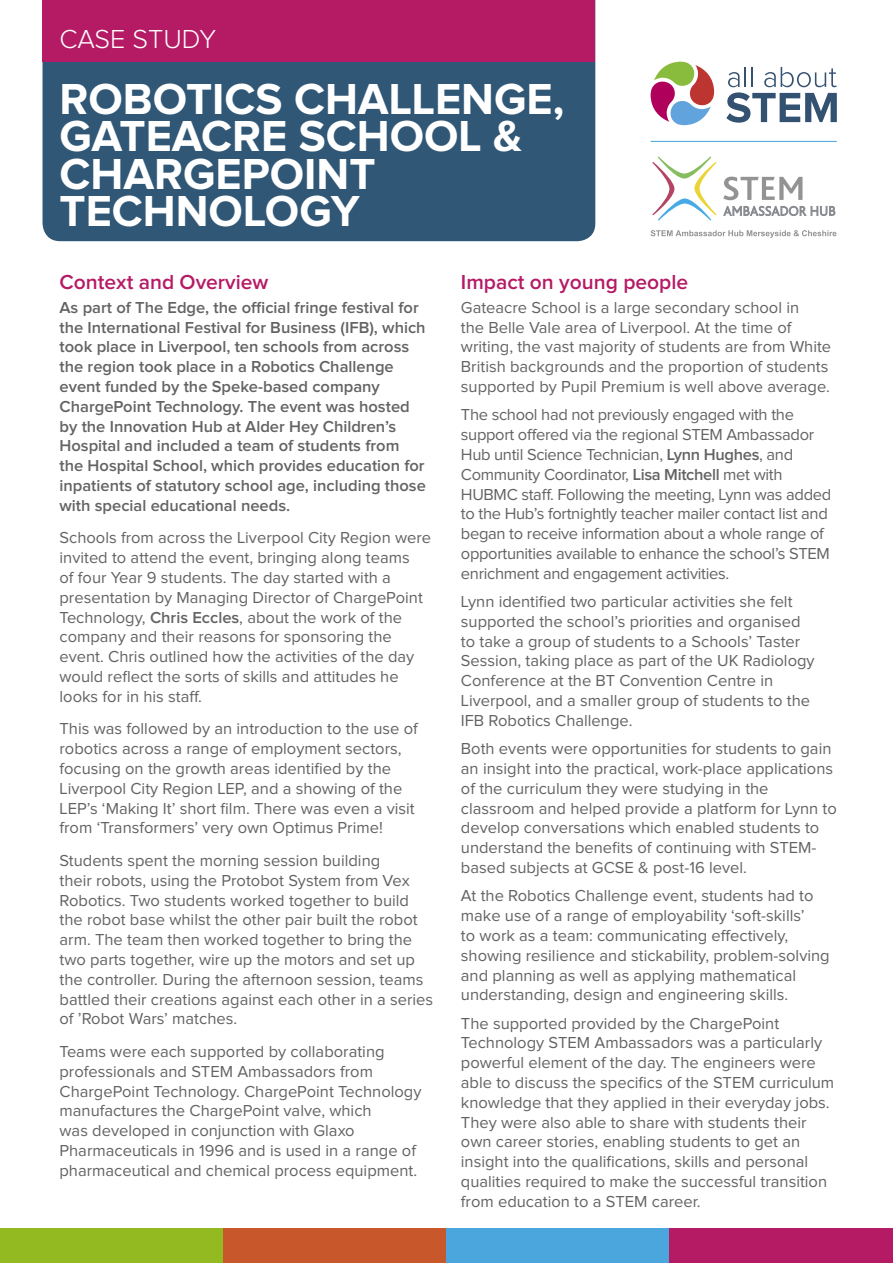
<style>
.page{position:relative;width:893px;height:1263px;background:#fff}
.page>*{position:absolute;margin:0;border:0;box-sizing:border-box;transform-origin:0 0}
.t1{font:700 45px/37.5px "Proxima Nova";color:#fff}
.t2{font:300 27px "Proxima Nova";color:#fff}
.t3{font:600 21px "Proxima Nova";color:#b51a65}
.t4{font:16.5px/19.8px "Proxima Nova";color:#636363}
.t5{font:600 16.5px/19.8px "Proxima Nova";color:#636363}
.t6{font:16.5px/19.8px "Proxima Nova";letter-spacing:-.02em;color:#636363}
.s1{font-weight:600}
</style>
<div class="page">
<div style="left:0;top:1229px;width:223px;height:34px;background:#93ba20"></div>
<div style="left:223px;top:1229px;width:223px;height:34px;background:#c9572c"></div>
<div style="left:446px;top:1229px;width:224px;height:34px;background:#4ba6de"></div>
<div style="left:670px;top:1229px;width:223px;height:34px;background:#b51a65"></div>
<div style="left:43px;top:62px;width:552px;height:179px;background:#305776"></div>
<div style="left:43px;top:0;width:552px;height:62px;background:#b51a65"></div>
<svg style="left:651px;top:230px;width:185px;height:8px"></svg>
<svg style="left:652px;top:156px;width:65px;height:65px"></svg>
<svg style="left:723px;top:177px;width:79px;height:23px"></svg>
<svg style="left:723px;top:206px;width:112px;height:10px"></svg>
<svg style="left:651px;top:62px;width:63px;height:63px"></svg>
<svg style="left:726px;top:67px;width:111px;height:56px"></svg>
<hr style="left:651px;top:141px;width:186px;height:1px;background:#4ba6de">
<p class="t2" style="left:60px;top:27px;width:158px">CASE STUDY</p>
<p class="t1" style="left:60px;top:82px;width:506px">ROBOTICS CHALLENGE,<br>GATEACRE SCHOOL &amp;<br>CHARGEPOINT<br>TECHNOLOGY</p>
<p class="t3" style="left:60px;top:272px;width:210px">Context and Overview</p>
<p class="t5" style="left:60px;top:298px;width:368px">As part of The Edge, the official fringe festival for the International Festival for Business (IFB), which took place in Liverpool, ten schools from across the region took place in a Robotics Challenge event funded by the Speke-based company ChargePoint Technology. The event was hosted by the Innovation Hub at Alder Hey Children’s Hospital and included a team of students from the Hospital School, which provides education for inpatients of statutory school age, including those with special educational needs.</p>
<p class="t4" style="left:60px;top:529px;width:373px">Schools from across the Liverpool City Region were invited to attend the event, bringing along teams<br>of four Year 9 students. The day started with a presentation by Managing Director of ChargePoint Technology, <span class="s1">Chris Eccles</span>, about the work of the company and their reasons for sponsoring the event. Chris outlined how the activities of the day would reflect the sorts of skills and attitudes he looks for in his staff.</p>
<p class="t4" style="left:60px;top:720px;width:360px">This was followed by an introduction to the use of robotics across a range of employment sectors, focusing on the growth areas identified by the Liverpool City Region LEP, and a showing of the LEP’s ‘Making It’ short film. There was even a visit from ‘Transformers’ very own Optimus Prime!</p>
<p class="t4" style="left:60px;top:851px;width:375px">Students spent the morning session building<br>their robots, using the Protobot System from Vex Robotics. Two students worked together to build the robot base whilst the other pair built the robot arm. The team then worked together to bring the two parts together, wire up the motors and set up the controller. During the afternoon session, teams battled their creations against each other in a series of ’Robot Wars’ matches.</p>
<p class="t4" style="left:60px;top:1042px;width:363px">Teams were each supported by collaborating professionals and STEM Ambassadors from ChargePoint Technology. ChargePoint Technology manufactures the ChargePoint valve, which<br>was developed in conjunction with Glaxo Pharmaceuticals in 1996 and is used in a range of pharmaceutical and chemical process equipment.</p>
<p class="t3" style="left:461px;top:272px;width:229px">Impact on young people</p>
<p class="t4" style="left:461px;top:298px;width:372px">Gateacre School is a large secondary school in<br>the Belle Vale area of Liverpool. At the time of writing, the vast majority of students are from White British backgrounds and the proportion of students supported by Pupil Premium is well above average.</p>
<p class="t6" style="left:461px;top:406px;width:372px">The school had not previously engaged with the support offered via the regional STEM Ambassador Hub until Science Technician, <span class="s1">Lynn Hughes</span>, and Community Coordinator, <span class="s1">Lisa Mitchell</span> met with HUBMC staff. Following the meeting, Lynn was added to the Hub’s fortnightly teacher mailer contact list and began to receive information about a whole range of opportunities available to enhance the school’s STEM enrichment and engagement activities.</p>
<p class="t4" style="left:461px;top:592px;width:355px">Lynn identified two particular activities she felt supported the school’s priorities and organised to take a group of students to a Schools’ Taster Session, taking place as part of the UK Radiology Conference at the BT Convention Centre in Liverpool, and a smaller group of students to the IFB Robotics Challenge.</p>
<p class="t4" style="left:461px;top:739px;width:377px">Both events were opportunities for students to gain an insight into the practical, work-place applications of the curriculum they were studying in the classroom and helped provide a platform for Lynn to develop conversations which enabled students to understand the benefits of continuing with STEM&shy;based subjects at GCSE &amp; post-16 level.</p>
<p class="t4" style="left:461px;top:886px;width:370px">At the Robotics Challenge event, students had to make use of a range of employability ‘soft-skills’<br>to work as a team: communicating effectively, showing resilience and stickability, problem-solving and planning as well as applying mathematical understanding, design and engineering skills.</p>
<p class="t4" style="left:461px;top:1014px;width:375px">The supported provided by the ChargePoint Technology STEM Ambassadors was a particularly powerful element of the day. The engineers were able to discuss the specifics of the STEM curriculum knowledge that they applied in their everyday jobs.<br>They were also able to share with students their own career stories, enabling students to get an insight into the qualifications, skills and personal qualities required to make the successful transition from education to a STEM career.</p>
</div>
